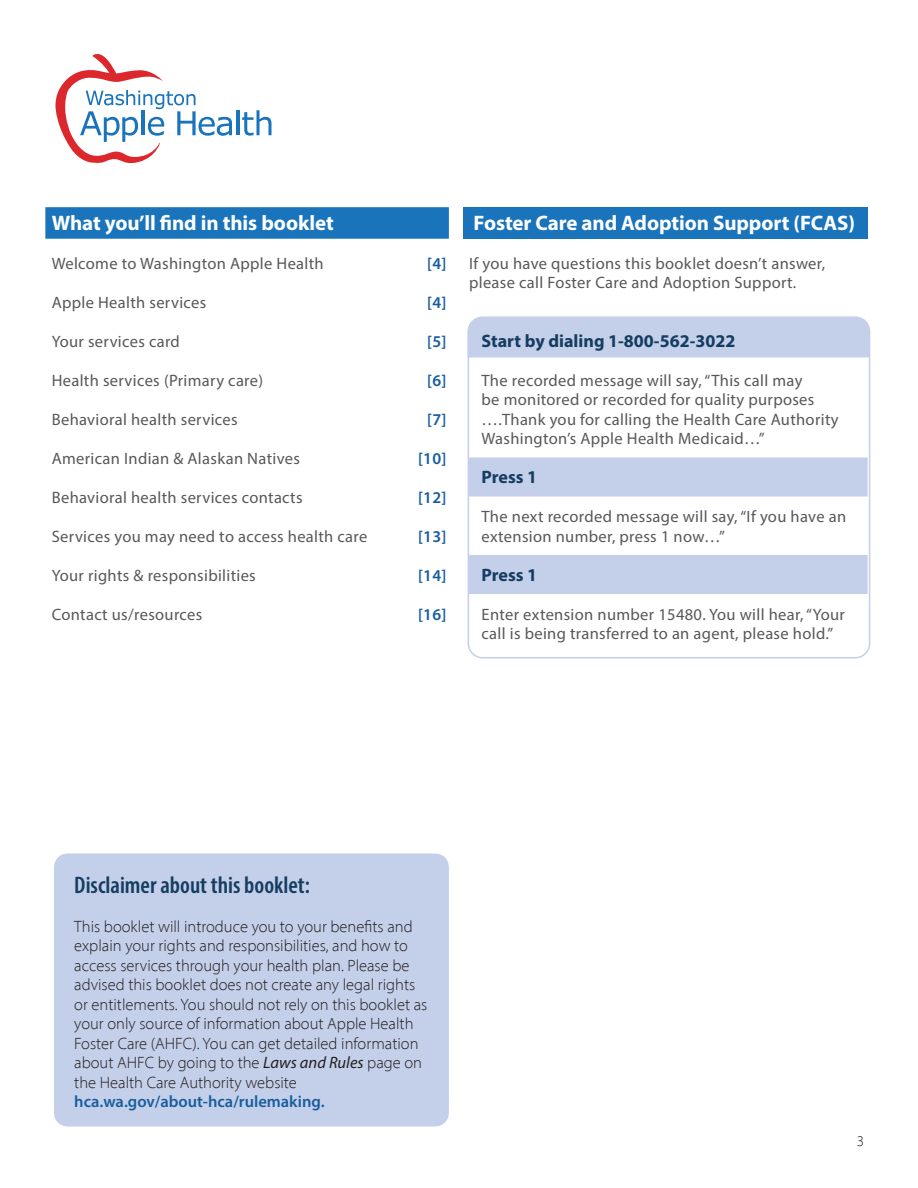
<style>
.page{position:relative;width:918px;height:1188px;background:#fff}
.page>*{position:absolute;margin:0;border:0;box-sizing:border-box;transform-origin:0 0}
.H2_-_Disclaimer{font:600 condensed 24px "Myriad Pro";color:#143d61}
.H2_-_Table_of_Contents_Header{font:700 21px "Myriad Pro";letter-spacing:-.005em;color:#fff}
.Default{font:700 18px "Myriad Pro";color:#143d61}
.H3_-_Disclaimer{font:300 16.5px/19.5px "Myriad Pro";color:#231f20}
.H3_-_body{font:16.5px/19.5px "Myriad Pro";letter-spacing:.02em;color:#57585a}
.H3_-_Table_of_Contents_Entry{font:16.5px "Myriad Pro";letter-spacing:.02em;color:#57585a}
.H3_-_Table_of_Contents_Entry-2{font:600 16.5px "Myriad Pro";letter-spacing:.02em;color:#175d9e}
.t1{font:300 15px "Myriad Pro";color:#231f20}
.s1{font-weight:400;font-style:italic}
.s2{font-weight:600;color:#175d9e}
</style>
<div class="page">
<div style="left:45px;top:207px;width:404px;height:32px;background:#1974bb;border:2px solid #1974bb"></div>
<div style="left:464px;top:207px;width:404px;height:32px;background:#1974bb"></div>
<hr style="left:237px;top:110px;width:3px;height:25px;background:#1974bb">
<svg style="left:242px;top:110px;width:30px;height:26px"></svg>
<svg style="left:55px;top:54px;width:177px;height:110px"></svg>
<div style="left:54px;top:854px;width:395px;height:272px;background:#c4cfe9;border-radius:14px"></div>
<div style="left:468px;top:319px;width:402px;height:38px;background:#c4cfe9"></div>
<svg style="left:471px;top:458px;width:396px;height:136px;fill:#c4cfe9"></svg>
<div style="left:468px;top:316px;width:402px;height:342px;border:2px solid #c4cfe9;border-radius:14px"></div>
<p class="H2_-_Table_of_Contents_Header" style="left:52px;top:209px;width:284px">What you’ll find in this booklet</p>
<p class="H2_-_Table_of_Contents_Header" style="left:474px;top:209px;width:383px">Foster Care and Adoption Support (FCAS)</p>
<p class="H3_-_Table_of_Contents_Entry" style="left:52px;top:253px;width:274px">Welcome to Washington Apple Health</p>
<p class="H3_-_Table_of_Contents_Entry-2" style="left:427px;top:252px;width:21px">[4]</p>
<p class="H3_-_Table_of_Contents_Entry" style="left:52px;top:292px;width:156px">Apple Health services</p>
<p class="H3_-_Table_of_Contents_Entry-2" style="left:427px;top:291px;width:21px">[4]</p>
<p class="H3_-_Table_of_Contents_Entry" style="left:52px;top:331px;width:130px">Your services card</p>
<p class="H3_-_Table_of_Contents_Entry-2" style="left:427px;top:330px;width:21px">[5]</p>
<p class="H3_-_Table_of_Contents_Entry" style="left:52px;top:370px;width:213px">Health services (Primary care)</p>
<p class="H3_-_Table_of_Contents_Entry-2" style="left:427px;top:369px;width:21px">[6]</p>
<p class="H3_-_Table_of_Contents_Entry" style="left:52px;top:409px;width:187px">Behavioral health services</p>
<p class="H3_-_Table_of_Contents_Entry-2" style="left:427px;top:408px;width:21px">[7]</p>
<p class="H3_-_Table_of_Contents_Entry" style="left:52px;top:448px;width:250px">American Indian &amp; Alaskan Natives</p>
<p class="H3_-_Table_of_Contents_Entry-2" style="left:418px;top:447px;width:30px">[10]</p>
<p class="H3_-_Table_of_Contents_Entry" style="left:52px;top:487px;width:252px">Behavioral health services contacts</p>
<p class="H3_-_Table_of_Contents_Entry-2" style="left:418px;top:486px;width:30px">[12]</p>
<p class="H3_-_Table_of_Contents_Entry" style="left:52px;top:526px;width:317px">Services you may need to access health care</p>
<p class="H3_-_Table_of_Contents_Entry-2" style="left:418px;top:525px;width:30px">[13]</p>
<p class="H3_-_Table_of_Contents_Entry" style="left:52px;top:565px;width:206px">Your rights &amp; responsibilities</p>
<p class="H3_-_Table_of_Contents_Entry-2" style="left:418px;top:564px;width:30px">[14]</p>
<p class="H3_-_Table_of_Contents_Entry" style="left:52px;top:604px;width:152px">Contact us/resources</p>
<p class="H3_-_Table_of_Contents_Entry-2" style="left:418px;top:603px;width:30px">[16]</p>
<p class="H3_-_body" style="left:469px;top:253px;width:358px">If you have questions this booklet doesn’t answer, please call Foster Care and Adoption Support.</p>
<p class="Default" style="left:482px;top:329px;width:255px">Start by dialing 1-800-562-3022</p>
<p class="H3_-_body" style="left:482px;top:370px;width:359px">The recorded message will say, “This call may<br>be monitored or recorded for quality purposes ….Thank you for calling the Health Care Authority Washington’s Apple Health Medicaid…”</p>
<p class="Default" style="left:482px;top:465px;width:57px">Press 1</p>
<p class="H3_-_body" style="left:482px;top:506px;width:366px">The next recorded message will say, “If you have an extension number, press 1 now…”</p>
<p class="Default" style="left:482px;top:563px;width:57px">Press 1</p>
<p class="H3_-_body" style="left:482px;top:604px;width:365px">Enter extension number 15480. You will hear, “Your call is being transferred to an agent, please hold.”</p>
<p class="H2_-_Disclaimer" style="left:74px;top:870px;width:237px">Disclaimer about this booklet:</p>
<p class="H3_-_Disclaimer" style="left:74px;top:916px;width:355px">This booklet will introduce you to your benefits and explain your rights and responsibilities, and how to access services through your health plan. Please be advised this booklet does not create any legal rights or entitlements. You should not rely on this booklet as your only source of information about Apple Health Foster Care (AHFC). You can get detailed information about AHFC by going to the <span class="s1">Laws and Rules</span> page on the Health Care Authority website <span class="s2">hca.wa.gov/about-hca/rulemaking.</span></p>
<p class="t1" style="left:857px;top:1132px;width:9px">3</p>
</div>
